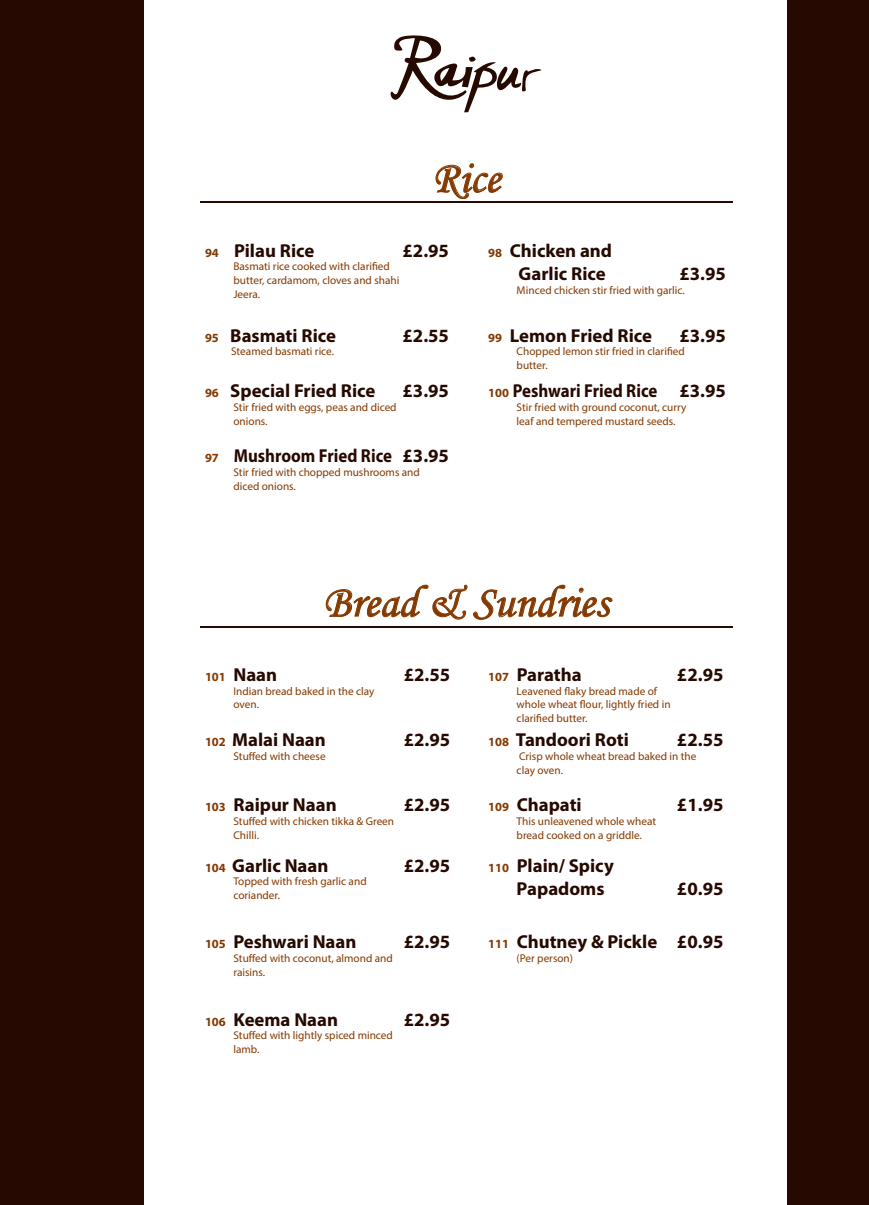
<style>
.page{position:relative;width:869px;height:1205px;background:#fff}
.page>*{position:absolute;margin:0;border:0;box-sizing:border-box;transform-origin:0 0}
.t1{font:45px "Monotype Corsiva";color:#843900}
.t2{font:700 18.75px/23.8px "Myriad Pro";color:#260900}
.t3{font:700 18.75px "Myriad Pro";color:#260900;scale:.9 1}
.t4{font:11.25px/13.8px "Myriad Pro";color:#843900}
.s1{font-size:12.5px;color:#843900}
</style>
<div class="page">
<div style="left:0;top:0;width:144px;height:1205px;background:#260900"></div>
<div style="left:787px;top:0;width:81px;height:1205px;background:#260900"></div>
<svg style="left:390px;top:35px;width:151px;height:78px"></svg>
<svg style="left:435px;top:163px;width:67px;height:36px"></svg>
<svg style="left:325px;top:585px;width:142px;height:35px"></svg>
<svg style="left:473px;top:585px;width:139px;height:35px"></svg>
<hr style="left:200px;top:201px;width:531px;height:2px;background:#260900">
<hr style="left:200px;top:626px;width:531px;height:1px;background:#260900">
<h1 class="t1" style="left:431px;top:151px;width:70px">Rice</h1>
<h2 class="t2" style="left:205px;top:238px;width:111px"><span class="s1">94</span> Pilau Rice</h2>
<h2 class="t2" style="left:402px;top:238px;width:48px">£2.95</h2>
<p class="t4" style="left:233px;top:259px;width:167px">Basmati rice cooked with clarified butter, cardamom, cloves and shahi<br>Jeera.</p>
<h2 class="t2" style="left:205px;top:323px;width:132px"><span class="s1">95</span> Basmati Rice</h2>
<h2 class="t2" style="left:402px;top:323px;width:48px">£2.55</h2>
<p class="t4" style="left:231px;top:344px;width:104px">Steamed basmati rice.</p>
<h2 class="t2" style="left:205px;top:378px;width:172px"><span class="s1">96</span> Special Fried Rice</h2>
<h2 class="t2" style="left:402px;top:378px;width:48px">£3.95</h2>
<p class="t4" style="left:233px;top:400px;width:165px">Stir fried with eggs, peas and diced onions.</p>
<h2 class="t3" style="left:205px;top:443px;width:272px"><span class="s1">97</span> Mushroom Fried Rice £3.95</h2>
<p class="t4" style="left:233px;top:465px;width:188px">Stir fried with chopped mushrooms and diced onions.</p>
<h2 class="t2" style="left:518px;top:238px;width:95px;text-indent:-30px"><span class="s1">98</span> Chicken and<br>Garlic Rice</h2>
<h2 class="t2" style="left:679px;top:261px;width:48px">£3.95</h2>
<p class="t4" style="left:516px;top:283px;width:170px">Minced chicken stir fried with garlic.</p>
<h2 class="t2" style="left:488px;top:323px;width:165px"><span class="s1">99</span> Lemon Fried Rice</h2>
<h2 class="t2" style="left:679px;top:323px;width:48px">£3.95</h2>
<p class="t4" style="left:516px;top:344px;width:170px">Chopped lemon stir fried in clarified butter.</p>
<h2 class="t3" style="left:488px;top:378px;width:265px"><span class="s1">100</span> Peshwari Fried Rice £3.95</h2>
<p class="t4" style="left:516px;top:400px;width:171px">Stir fried with ground coconut, curry leaf and tempered mustard seeds.</p>
<h1 class="t1" style="left:323px;top:575px;width:287px">Bread &amp; Sundries</h1>
<h2 class="t2" style="left:205px;top:662px;width:74px"><span class="s1">101</span> Naan</h2>
<h2 class="t2" style="left:403px;top:662px;width:48px">£2.55</h2>
<p class="t4" style="left:233px;top:684px;width:142px">Indian bread baked in the clay oven.</p>
<h2 class="t2" style="left:205px;top:727px;width:122px"><span class="s1">102</span> Malai Naan</h2>
<h2 class="t2" style="left:403px;top:727px;width:48px">£2.95</h2>
<p class="t4" style="left:233px;top:749px;width:94px">Stuffed with cheese</p>
<h2 class="t2" style="left:205px;top:792px;width:133px"><span class="s1">103</span> Raipur Naan</h2>
<h2 class="t2" style="left:403px;top:792px;width:48px">£2.95</h2>
<p class="t4" style="left:233px;top:814px;width:162px">Stuffed with chicken tikka &amp; Green<br>Chilli.</p>
<h2 class="t2" style="left:205px;top:853px;width:125px"><span class="s1">104</span> Garlic Naan</h2>
<h2 class="t2" style="left:403px;top:853px;width:48px">£2.95</h2>
<p class="t4" style="left:233px;top:874px;width:135px">Topped with fresh garlic and coriander.</p>
<h2 class="t2" style="left:205px;top:929px;width:153px"><span class="s1">105</span> Peshwari Naan</h2>
<h2 class="t2" style="left:403px;top:929px;width:48px">£2.95</h2>
<p class="t4" style="left:233px;top:951px;width:161px">Stuffed with coconut, almond and raisins.</p>
<h2 class="t2" style="left:205px;top:1007px;width:134px"><span class="s1">106</span> Keema Naan</h2>
<h2 class="t2" style="left:403px;top:1007px;width:48px">£2.95</h2>
<p class="t4" style="left:233px;top:1028px;width:161px">Stuffed with lightly spiced minced lamb.</p>
<h2 class="t2" style="left:488px;top:662px;width:95px"><span class="s1">107</span> Paratha</h2>
<h2 class="t2" style="left:676px;top:662px;width:48px">£2.95</h2>
<p class="t4" style="left:516px;top:684px;width:155px">Leavened flaky bread made of whole wheat flour, lightly fried in clarified butter.</p>
<h2 class="t2" style="left:488px;top:727px;width:142px"><span class="s1">108</span> Tandoori Roti</h2>
<h2 class="t2" style="left:676px;top:727px;width:48px">£2.55</h2>
<p class="t4" style="left:516px;top:749px;width:181px">Crisp whole wheat bread baked in the clay oven.</p>
<h2 class="t2" style="left:488px;top:792px;width:95px"><span class="s1">109</span> Chapati</h2>
<h2 class="t2" style="left:676px;top:792px;width:48px">£1.95</h2>
<p class="t4" style="left:516px;top:814px;width:141px">This unleavened whole wheat bread cooked on a griddle.</p>
<h2 class="t2" style="left:516px;top:853px;width:99px;text-indent:-28px"><span class="s1">110</span> Plain/ Spicy<br>Papadoms</h2>
<h2 class="t2" style="left:676px;top:876px;width:48px">£0.95</h2>
<h2 class="t2" style="left:488px;top:929px;width:236px"><span class="s1">111</span> Chutney &amp; Pickle £0.95</h2>
<p class="t4" style="left:516px;top:951px;width:58px">(Per person)</p>
</div>
